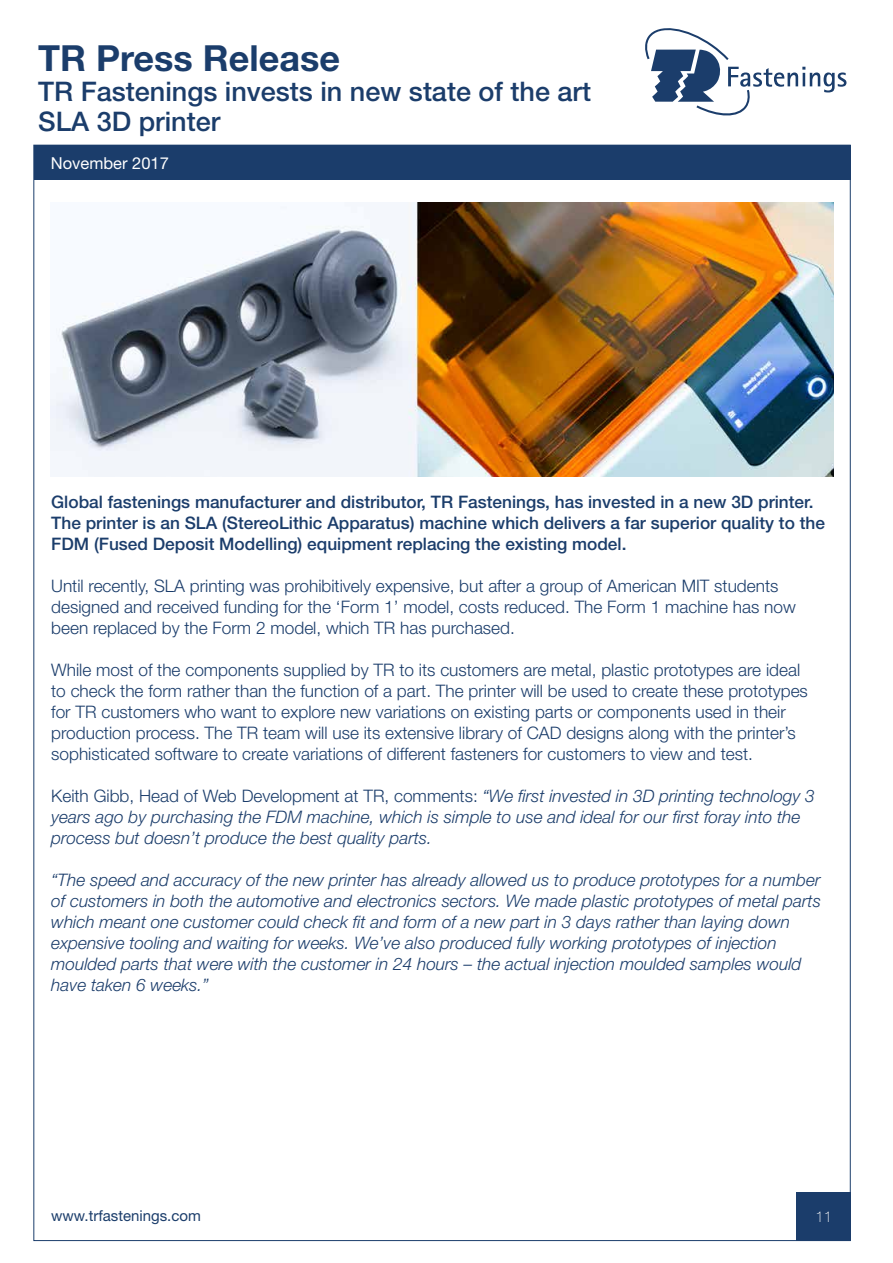
<style>
.page{position:relative;width:893px;height:1263px;background:#fff}
.page>*{position:absolute;margin:0;border:0;box-sizing:border-box;transform-origin:0 0}
.t1{font:700 36px "Helvetica Neue LT Std";color:#1b3d6b}
.t2{font:500 27px/30px "Helvetica Neue LT Std";color:#1b3d6b}
.t3{font:italic 300 17.25px/21px "Helvetica Neue LT Std";color:#1b3d6b}
.t4{font:300 17.25px/21px "Helvetica Neue LT Std";color:#1b3d6b}
.t5{font:500 17.25px/21px "Helvetica Neue LT Std";color:#1b3d6b}
.t6{font:16.5px "Helvetica Neue LT Std";color:#fff}
.t7{font:15px "Helvetica Neue LT Std";color:#1b3d6b}
.t8{font:100 15px "Helvetica Neue LT Std";color:#fff}
.s1{font-style:normal}
</style>
<div class="page">
<div style="left:796px;top:1192px;width:55px;height:49px;background:#1b3d6b"></div>
<div style="left:34px;top:145px;width:816px;height:35px;background:#1b3d6b"></div>
<svg style="left:645px;top:28px;width:201px;height:88px"></svg>
<img style="left:51px;top:203px;width:782px;height:274px">
<h1 class="t1" style="left:38px;top:36px;width:303px">TR Press Release</h1>
<h2 class="t2" style="left:38px;top:76px;width:554px">TR Fastenings invests in new state of the art<br>SLA 3D printer</h2>
<p class="t6" style="left:51px;top:153px;width:119px">November 2017</p>
<p class="t5" style="left:51px;top:491px;width:775px">Global fastenings manufacturer and distributor, TR Fastenings, has invested in a new 3D printer.<br>The printer is an SLA (StereoLithic Apparatus) machine which delivers a far superior quality to the<br>FDM (Fused Deposit Modelling) equipment replacing the existing model.</p>
<p class="t4" style="left:51px;top:575px;width:746px">Until recently, SLA printing was prohibitively expensive, but after a group of American MIT students designed and received funding for the ‘Form 1’ model, costs reduced. The Form 1 machine has now been replaced by the Form 2 model, which TR has purchased.</p>
<p class="t4" style="left:51px;top:659px;width:758px">While most of the components supplied by TR to its customers are metal, plastic prototypes are ideal to check the form rather than the function of a part. The printer will be used to create these prototypes for TR customers who want to explore new variations on existing parts or components used in their production process. The TR team will use its extensive library of CAD designs along with the printer’s sophisticated software to create variations of different fasteners for customers to view and test.</p>
<p class="t3" style="left:51px;top:785px;width:765px"><span class="s1">Keith Gibb, Head of Web Development at TR, comments:</span> “We first invested in 3D printing technology 3 years ago by purchasing the FDM machine, which is simple to use and ideal for our first foray into the process but doesn’t produce the best quality parts.</p>
<p class="t3" style="left:51px;top:869px;width:771px">“The speed and accuracy of the new printer has already allowed us to produce prototypes for a number of customers in both the automotive and electronics sectors. We made plastic prototypes of metal parts which meant one customer could check fit and form of a new part in 3 days rather than laying down expensive tooling and waiting for weeks. We’ve also produced fully working prototypes of injection moulded parts that were with the customer in 24 hours – the actual injection moulded samples would have taken 6 weeks.”</p>
<p class="t7" style="left:51px;top:1207px;width:151px">www.trfastenings.com</p>
<p class="t8" style="left:815px;top:1208px;width:18px">11</p>
</div>
